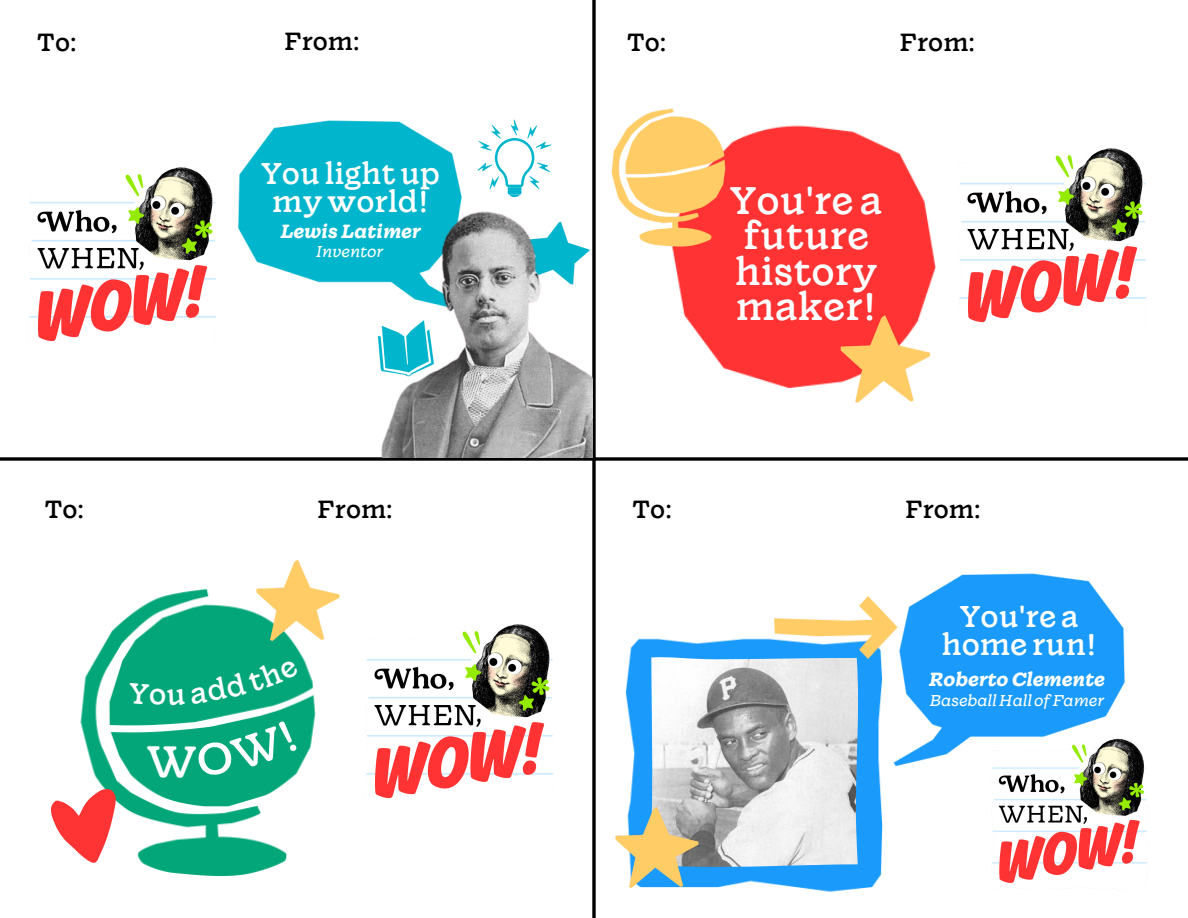
<style>
.page{position:relative;width:1188px;height:918px;background:#fff}
.page>*{position:absolute;margin:0;border:0;box-sizing:border-box;transform-origin:0 0}
.t1{font:43.95px "Wonder";color:#fff}
.t2{font:38.4px/35.4px "Wonder";color:#fff}
.t3{font:30px/27.6px "Wonder";color:#fff;text-align:center}
.t4{font:24.75px "Wonder";color:#000}
.t5{font:italic 700 19.05px "Wonder";color:#fff}
.t6{font:italic 300 15.6px "Wonder";color:#fff}
</style>
<div class="page">
<svg style="left:0;top:457px;width:1188px;height:4px;background:#252525"></svg>
<svg style="left:592px;top:0;width:4px;height:918px;background:#292929"></svg>
<img style="left:238px;top:120px;width:222px;height:163px">
<img style="left:381px;top:188px;width:211px;height:270px">
<img style="left:377px;top:318px;width:66px;height:62px">
<svg style="left:477px;top:119px;width:75px;height:78px"></svg>
<img style="left:964px;top:148px;width:183px;height:175px">
<img style="left:672px;top:125px;width:292px;height:263px">
<img style="left:839px;top:309px;width:96px;height:94px">
<img style="left:611px;top:108px;width:124px;height:139px">
<img style="left:366px;top:624px;width:188px;height:175px">
<img style="left:80px;top:589px;width:236px;height:287px">
<img style="left:254px;top:559px;width:86px;height:85px">
<svg style="left:51px;top:787px;width:65px;height:77px"></svg>
<img style="left:29px;top:167px;width:188px;height:175px">
<img style="left:991px;top:746px;width:157px;height:143px">
<img style="left:625px;top:638px;width:258px;height:254px">
<img style="left:651px;top:657px;width:208px;height:210px">
<img style="left:893px;top:573px;width:243px;height:200px">
<img style="left:754px;top:591px;width:145px;height:70px">
<img style="left:615px;top:801px;width:89px;height:91px">
<svg style="left:129px;top:682px;width:56px;height:23px"></svg>
<div style="left:191px;top:660px;width:108px;height:44px;background:#03a678"></div>
<div style="left:196px;top:720px;width:101px;height:57px;background:#03a678"></div>
<p class="t4" style="left:37px;top:25px;width:41px">To:</p>
<p class="t4" style="left:284px;top:25px;width:77px">From:</p>
<p class="t3" style="left:261px;top:160px;width:180px">Youlightup myworld!</p>
<p class="t5" style="left:280px;top:219px;width:142px">Lewis Latimer</p>
<p class="t6" style="left:316px;top:241px;width:69px">Inventor</p>
<p class="t4" style="left:44px;top:493px;width:41px">To:</p>
<p class="t4" style="left:317px;top:492px;width:77px">From:</p>
<p class="t1" style="left:147px;top:731px;width:51px">W</p>
<p class="t4" style="left:627px;top:25px;width:41px">To:</p>
<p class="t4" style="left:899px;top:25px;width:77px">From:</p>
<p class="t2" style="left:730px;top:182px;width:154px">You're a</p>
<p class="t2" style="left:735px;top:218px;width:144px">future history maker!</p>
<p class="t4" style="left:632px;top:493px;width:41px">To:</p>
<p class="t4" style="left:905px;top:492px;width:77px">From:</p>
<p class="t3" style="left:942px;top:602px;width:157px">You're a home run!</p>
<p class="t5" style="left:929px;top:667px;width:177px">Roberto Clemente</p>
<p class="t6" style="left:930px;top:690px;width:176px">BaseballHallofFamer</p>
</div>
